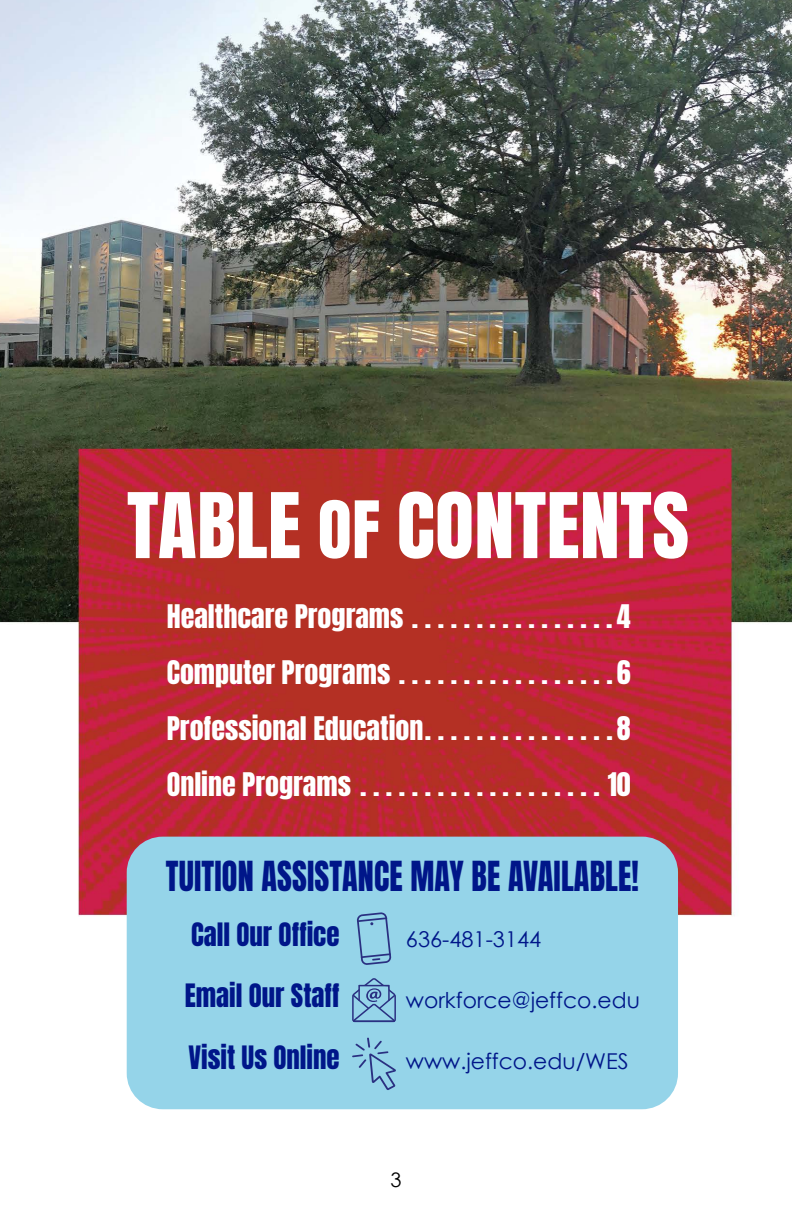
<style>
.page{position:relative;width:792px;height:1224px;background:#fff}
.page>*{position:absolute;margin:0;border:0;box-sizing:border-box;transform-origin:0 0}
.t1{font:76.8px "Anton";letter-spacing:.005em;color:#fff;scale:1.04 1}
.t2{font:34.6px "Anton";letter-spacing:.005em;color:#001689;scale:.93 1}
.t3{font:27.2px/56px "Anton";color:#fff;text-align:justify}
.t4{font:27px "Anton";color:#001689}
.t5{font:21.8px "Century Gothic";color:#001689}
.t6{font:20px "Century Gothic";color:#000}
.s1{font-size:67.2px}
</style>
<div class="page">
<img style="left:0;top:0;width:792px;height:1110px">
<div style="left:127px;top:837px;width:551px;height:272px;background:#95d4e9;border-radius:36px"></div>
<svg style="left:352px;top:1038px;width:44px;height:52px"></svg>
<svg style="left:352px;top:978px;width:44px;height:44px"></svg>
<svg style="left:357px;top:912px;width:35px;height:53px"></svg>
<h1 class="t1" style="left:127px;top:487px;width:542px">TABLE <span class="s1">OF</span> CONTENTS</h1>
<p class="t3" style="left:167px;top:591px;width:466px">Healthcare Programs . . . . . . . . . . . . . . . 4<br>Computer Programs . . . . . . . . . . . . . . . . 6<br>Professional Education . . . . . . . . . . . . . . 8<br>Online Programs . . . . . . . . . . . . . . . . . . . 10</p>
<p class="t2" style="left:166px;top:858px;width:510px">TUITION ASSISTANCE MAY BE AVAILABLE!</p>
<p class="t5" style="left:406px;top:925px;width:137px">636-481-3144</p>
<p class="t4" style="left:191px;top:921px;width:150px">Call Our Office</p>
<p class="t4" style="left:185px;top:982px;width:156px">Email Our Staff</p>
<p class="t4" style="left:189px;top:1044px;width:153px">Visit Us Online</p>
<p class="t5" style="left:406px;top:987px;width:236px">workforce@jeffco.edu</p>
<p class="t5" style="left:406px;top:1048px;width:224px">www.jeffco.edu/WES</p>
<p class="t6" style="left:390px;top:1168px;width:13px">3</p>
</div>
